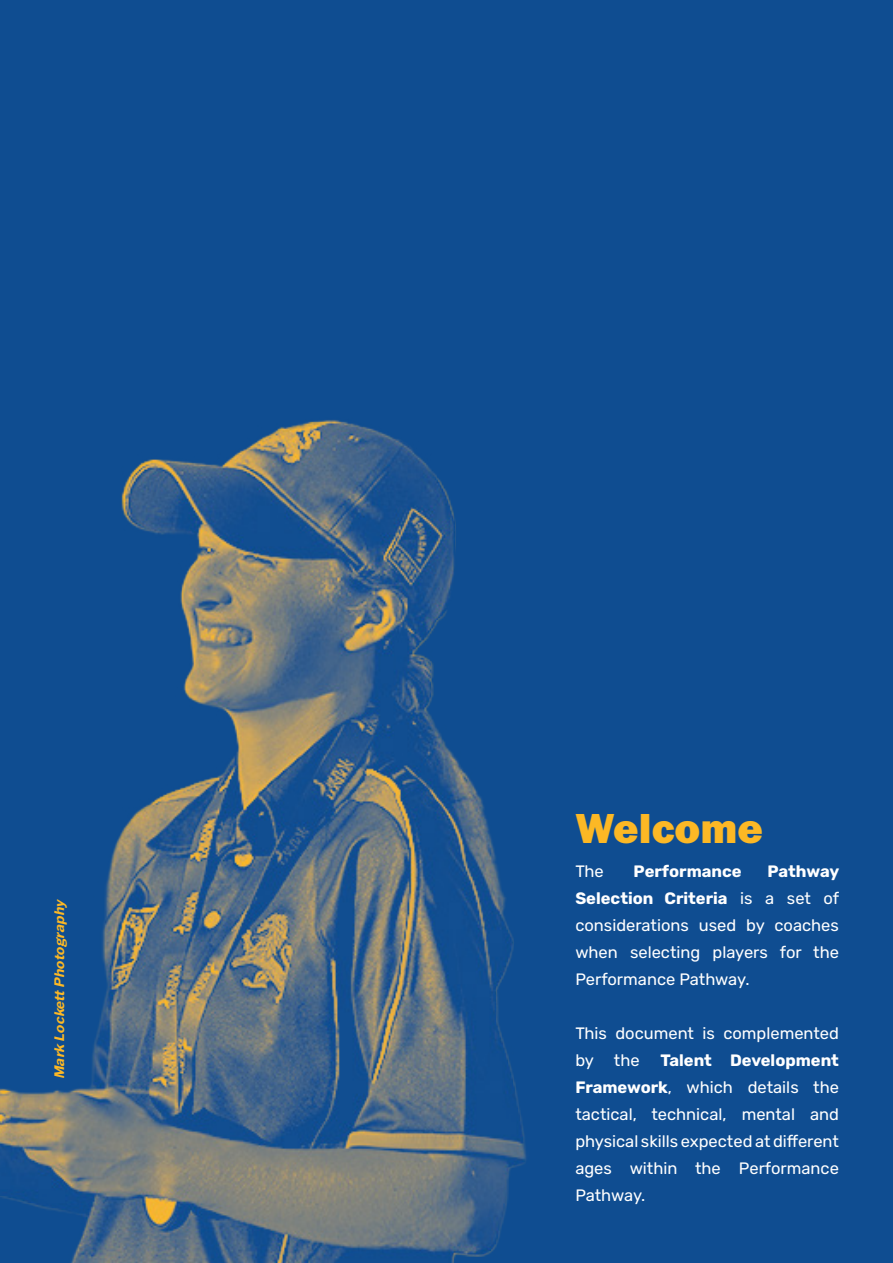
<style>
.page{position:relative;width:893px;height:1263px;background:#0f4d91}
.page>*{position:absolute;margin:0;border:0;box-sizing:border-box;transform-origin:0 0}
.Headline_Black{font:43.5px "Franklin Gothic URW Hea";color:#fcb825}
.Body_Text_White{font:16.5px/27px "Rubik";color:#fff;text-align:justify}
.Body_Text_White-2{font:700 16.5px "Rubik";color:#fff}
.Sub_Head_Black{font:italic 700 13.5px "Franklin Gothic ATF";color:#fcb825}
.s1{font-weight:700}
</style>
<div class="page">
<img style="left:0;top:420px;width:527px;height:843px">
<p class="Sub_Head_Black" style="left:50px;top:1079px;width:184px;rotate:-90deg">Mark Lockett Photography</p>
<p class="Headline_Black" style="left:575px;top:800px;width:189px">Welcome</p>
<p class="Body_Text_White" style="left:575px;top:858px;width:30px">The</p>
<p class="Body_Text_White-2" style="left:634px;top:861px;width:110px">Performance</p>
<p class="Body_Text_White" style="left:575px;top:858px;width:266px;text-indent:192px"><span class="s1">Pathway Selection Criteria</span> is a set of considerations used by coaches when selecting players for the Performance Pathway.</p>
<p class="Body_Text_White" style="left:575px;top:1020px;width:265px">This document is complemented by the</p>
<p class="Body_Text_White" style="left:575px;top:1047px;width:265px;text-indent:85px"><span class="s1">Talent Development Framework</span>, which details the tactical, technical, mental and physical skills expected at different ages within the Performance Pathway.</p>
</div>
